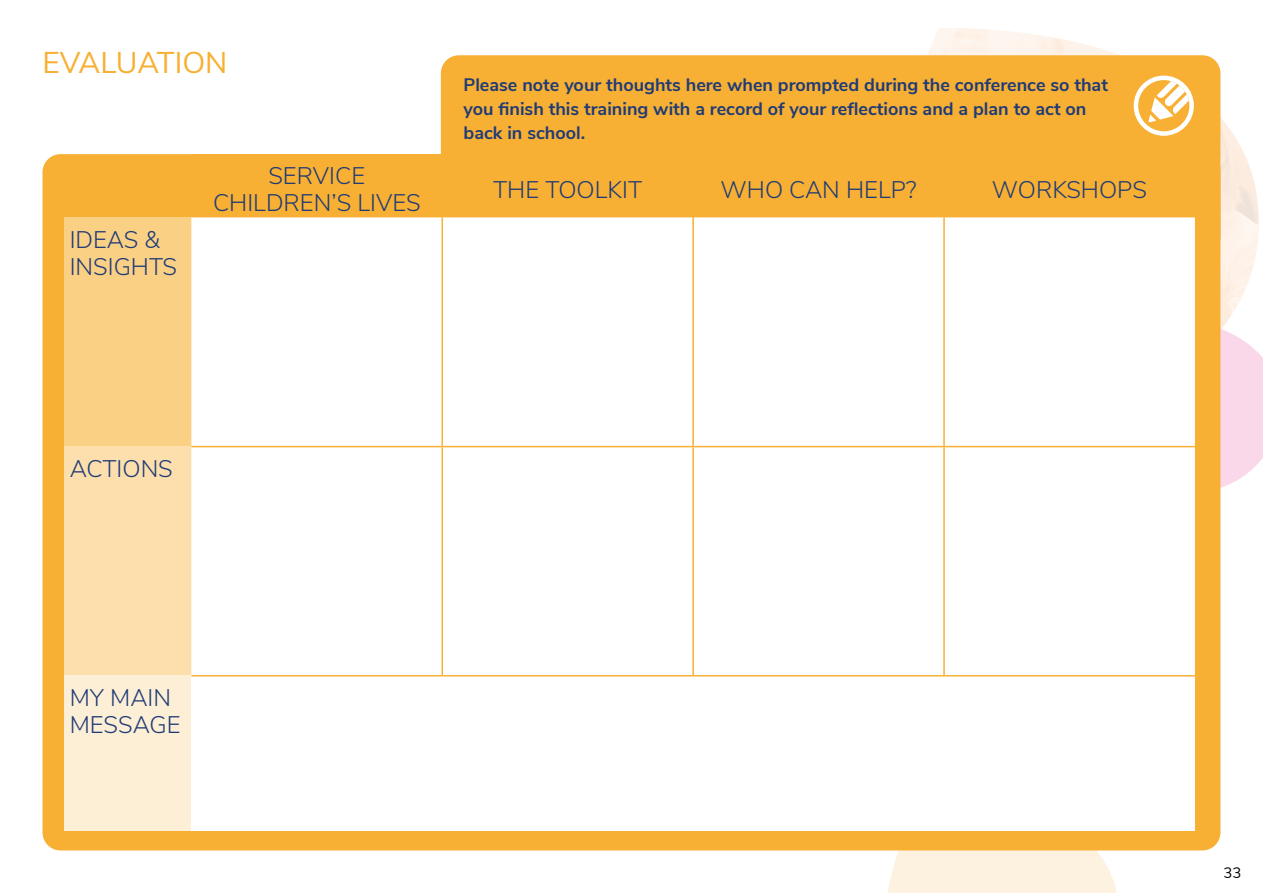
<style>
.page{position:relative;width:1263px;height:893px;background:#fff}
.page>*{position:absolute;margin:0;border:0;box-sizing:border-box;transform-origin:0 0}
.t1{font:30px "Nunito Sans";letter-spacing:-.005em;color:#f7b033}
.t2{font:300 24px/27px "Nunito Sans";color:#203b76}
.t3{font:700 18px/24px "Nunito Sans";color:#203b76}
.t4{font:15px "Nunito Sans";color:#000}
</style>
<div class="page">
<svg style="left:774px;top:850px;width:345px;height:43px"></svg>
<img style="left:927px;top:28px;width:332px;height:279px">
<svg style="left:1220px;top:307px;width:43px;height:186px"></svg>
<div style="left:43px;top:154px;width:1177px;height:696px;background:#f7b033;border-radius:18px"></div>
<div style="left:441px;top:55px;width:779px;height:201px;background:#f7b033;border-radius:18px"></div>
<div style="left:64px;top:217px;width:127px;height:230px;background:#fad085"></div>
<div style="left:191px;top:217px;width:1004px;height:229px;background:#fff"></div>
<div style="left:64px;top:447px;width:127px;height:229px;background:#fcdfad"></div>
<div style="left:191px;top:447px;width:1004px;height:228px;background:#fff"></div>
<div style="left:64px;top:676px;width:127px;height:155px;background:#fdefd6"></div>
<div style="left:191px;top:676px;width:1004px;height:155px;background:#fff"></div>
<hr style="left:441px;top:217px;width:2px;height:229px;background:#f7b033">
<hr style="left:692px;top:217px;width:2px;height:229px;background:#f7b033">
<hr style="left:943px;top:217px;width:2px;height:229px;background:#f7b033">
<hr style="left:441px;top:447px;width:2px;height:228px;background:#f7b033">
<hr style="left:692px;top:447px;width:2px;height:228px;background:#f7b033">
<hr style="left:943px;top:447px;width:2px;height:228px;background:#f7b033">
<svg style="left:1097px;top:28px;width:162px;height:190px"></svg>
<h1 class="t1" style="left:43px;top:41px;width:186px">EVALUATION</h1>
<h2 class="t2" style="left:70px;top:224px;width:109px">IDEAS &amp;<br>INSIGHTS</h2>
<h2 class="t2" style="left:213px;top:161px;width:209px;text-align:center">SERVICE<br>CHILDREN’S LIVES</h2>
<p class="t3" style="left:463px;top:71px;width:646px">Please note your thoughts here when prompted during the conference so that you finish this training with a record of your reflections and a plan to act on back in school.</p>
<h2 class="t2" style="left:493px;top:175px;width:151px">THE TOOLKIT</h2>
<h2 class="t2" style="left:721px;top:175px;width:197px">WHO CAN HELP?</h2>
<h2 class="t2" style="left:992px;top:175px;width:157px">WORKSHOPS</h2>
<h2 class="t2" style="left:70px;top:453px;width:105px">ACTIONS</h2>
<h2 class="t2" style="left:70px;top:683px;width:112px">MY MAIN<br>MESSAGE</h2>
<p class="t4" style="left:1223px;top:862px;width:19px">33</p>
</div>
